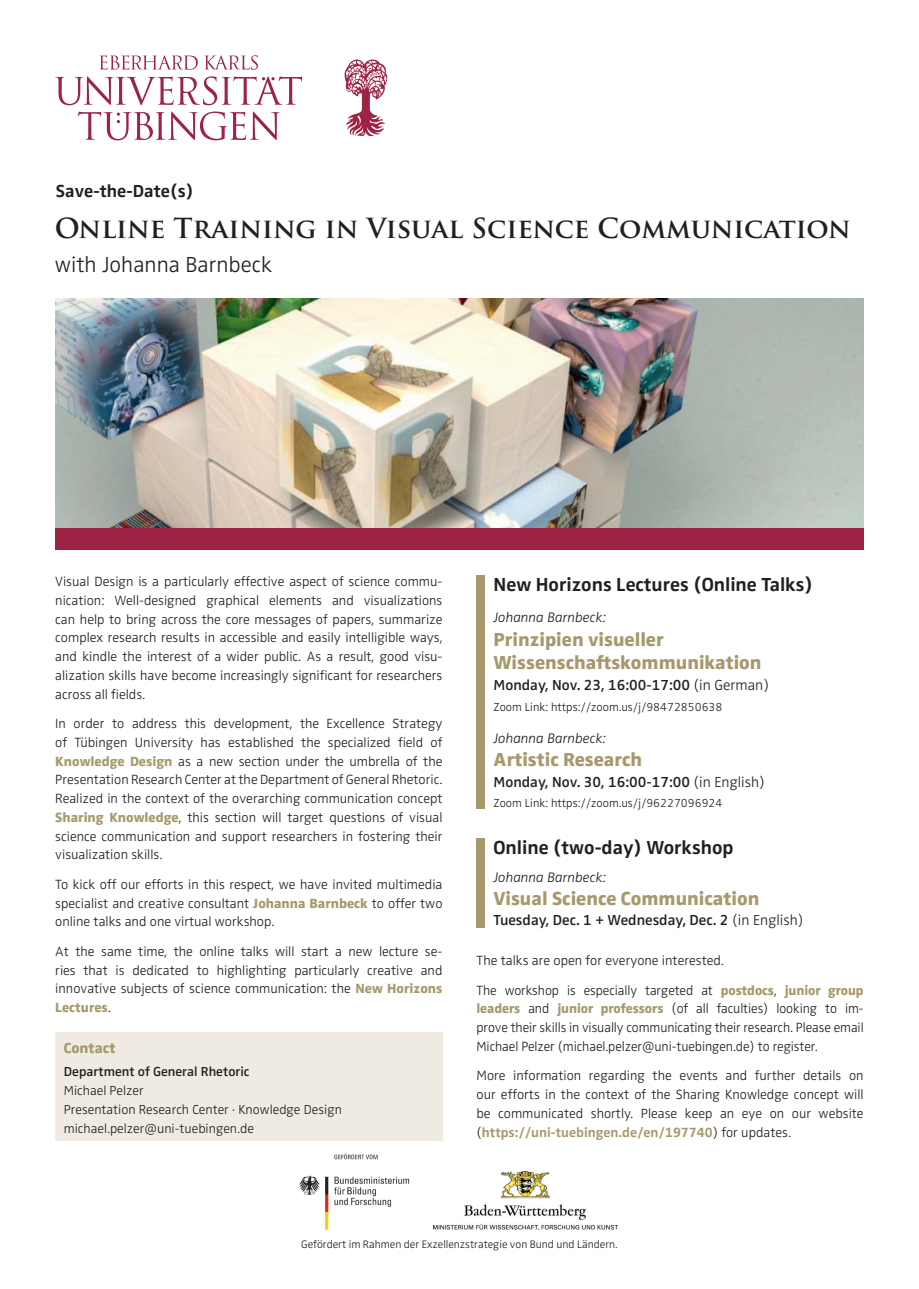
<style>
.page{position:relative;width:919px;height:1289px;background:#fff}
.page>*{position:absolute;margin:0;border:0;box-sizing:border-box;transform-origin:0 0}
.t1{font:700 27px "Trajan Pro";color:#231f20}
.t2{font:300 22.5px "Zwo OT";color:#231f20}
.t3{font:800 19.5px/23.4px "Zwo OT";color:#a7996e}
.t4{font:700 19.5px "Zwo OT";color:#231f20}
.t5{font:700 18px "Zwo OT";color:#231f20}
.t6{font:600 15px "Zwo OT";color:#231f20}
.t7{font:800 15px "Zwo OT";color:#a7996e}
.t8{font:italic 300 14.25px "Zwo OT";color:#231f20}
.t9{font:300 13.8px/18.8px "Zwo OT";color:#231f20;text-align:justify}
.t10{font:300 13.5px/18.8px "Zwo OT";color:#231f20}
.t11{font:600 13.5px "Zwo OT";color:#231f20}
.t12{font:300 12px "Zwo OT";color:#231f20}
.t13{font:300 11.25px "Zwo OT";color:#231f20}
.s1{font-weight:800;color:#a7996e}
.s2{font-weight:300}
.s3{font-weight:700;color:#a7996e}
</style>
<div class="page">
<svg style="left:55px;top:55px;width:247px;height:85px"></svg>
<svg style="left:344px;top:60px;width:43px;height:76px"></svg>
<img style="left:55px;top:299px;width:808px;height:229px">
<div style="left:55px;top:528px;width:808px;height:22px;background:#9e2343"></div>
<img style="left:299px;top:1153px;width:111px;height:77px">
<img style="left:434px;top:1171px;width:184px;height:58px">
<div style="left:476px;top:575px;width:9px;height:234px;background:#a7996e"></div>
<div style="left:476px;top:838px;width:9px;height:89px;background:#a7996e"></div>
<div style="left:55px;top:1032px;width:387px;height:109px;background:#efebe2"></div>
<h3 class="t5" style="left:56px;top:180px;width:139px">Save-the-Date(s)</h3>
<h1 class="t1" style="left:55px;top:211px;width:797px">Online Training in Visual Science Communication</h1>
<h2 class="t2" style="left:55px;top:252px;width:219px">with Johanna Barnbeck</h2>
<p class="t9" style="left:55px;top:572px;width:388px">Visual Design is a particularly effective aspect of science commu&shy;nication: Well-designed graphical elements and visualizations can help to bring across the core messages of papers, summarize complex research results in accessible and easily intelligible ways, and kindle the interest of a wider public. As a result, good visu&shy;alization skills have become increasingly significant for researchers across all fields.</p>
<p class="t9" style="left:55px;top:714px;width:388px">In order to address this development, the Excellence Strategy of Tübingen University has established the specialized field of <span class="s1">Knowledge Design</span> as a new section under the umbrella of the Presentation Research Center at the Department of General Rhetoric.<br>Realized in the context of the overarching communication concept <span class="s1">Sharing Knowledge</span>, this section will target questions of visual science communication and support researchers in fostering their visualization skills.</p>
<p class="t9" style="left:55px;top:875px;width:388px">To kick off our efforts in this respect, we have invited multimedia specialist and creative consultant <span class="s1">Johanna Barnbeck</span> to offer two online talks and one virtual workshop.</p>
<p class="t9" style="left:55px;top:942px;width:388px">At the same time, the online talks will start a new lecture se&shy;ries that is dedicated to highlighting particularly creative and innovative subjects of science communication: the <span class="s1">New Horizons Lectures</span>.</p>
<p class="t7" style="left:64px;top:1039px;width:53px">Contact</p>
<p class="t11" style="left:64px;top:1063px;width:187px">Department of General Rhetoric</p>
<p class="t10" style="left:64px;top:1081px;width:279px">Michael Pelzer<br>Presentation Research Center ∙ Knowledge Design michael.pelzer@uni-tuebingen.de</p>
<h3 class="t4" style="left:493px;top:572px;width:321px">New Horizons Lectures (Online Talks)</h3>
<p class="t8" style="left:493px;top:609px;width:114px">Johanna Barnbeck:</p>
<h3 class="t3" style="left:493px;top:627px;width:269px">Prinzipien visueller<br>Wissenschaftskommunikation</h3>
<p class="t6" style="left:493px;top:676px;width:277px">Monday, Nov. 23, 16:00-17:00 <span class="s2">(in German)</span></p>
<p class="t12" style="left:493px;top:700px;width:230px">Zoom Link: https://zoom.us/j/98472850638</p>
<p class="t8" style="left:493px;top:730px;width:114px">Johanna Barnbeck:</p>
<h3 class="t3" style="left:493px;top:748px;width:150px">Artistic Research</h3>
<p class="t6" style="left:493px;top:773px;width:273px">Monday, Nov. 30, 16:00-17:00 <span class="s2">(in English)</span></p>
<p class="t12" style="left:493px;top:796px;width:230px">Zoom Link: https://zoom.us/j/96227096924</p>
<h3 class="t4" style="left:493px;top:836px;width:241px">Online (two-day) Workshop</h3>
<p class="t8" style="left:493px;top:868px;width:114px">Johanna Barnbeck:</p>
<h3 class="t3" style="left:493px;top:887px;width:267px">Visual Science Communication</h3>
<p class="t6" style="left:493px;top:911px;width:311px">Tuesday, Dec. 1 + Wednesday, Dec. 2 <span class="s2">(in English)</span></p>
<p class="t9" style="left:476px;top:946px;width:388px;line-height:29.4px">The talks are open for everyone interested.<br>The workshop is especially targeted at <span class="s1">postdocs</span>, <span class="s1">junior group</span></p>
<p class="t9" style="left:476px;top:999px;width:388px"><span class="s1">leaders</span> and <span class="s1">junior professors</span> (of all faculties) looking to im&shy;prove their skills in visually communicating their research. Please email Michael Pelzer (michael.pelzer@uni-tuebingen.de) to register.</p>
<p class="t9" style="left:476px;top:1066px;width:388px">More information regarding the events and further details on our efforts in the context of the Sharing Knowledge concept will be communicated shortly. Please keep an eye on our website (<span class="s3">https://uni-tuebingen.de/en/197740</span>) for updates.</p>
<p class="t13" style="left:301px;top:1237px;width:318px">Gefördert im Rahmen der Exzellenzstrategie von Bund und Ländern.</p>
</div>
